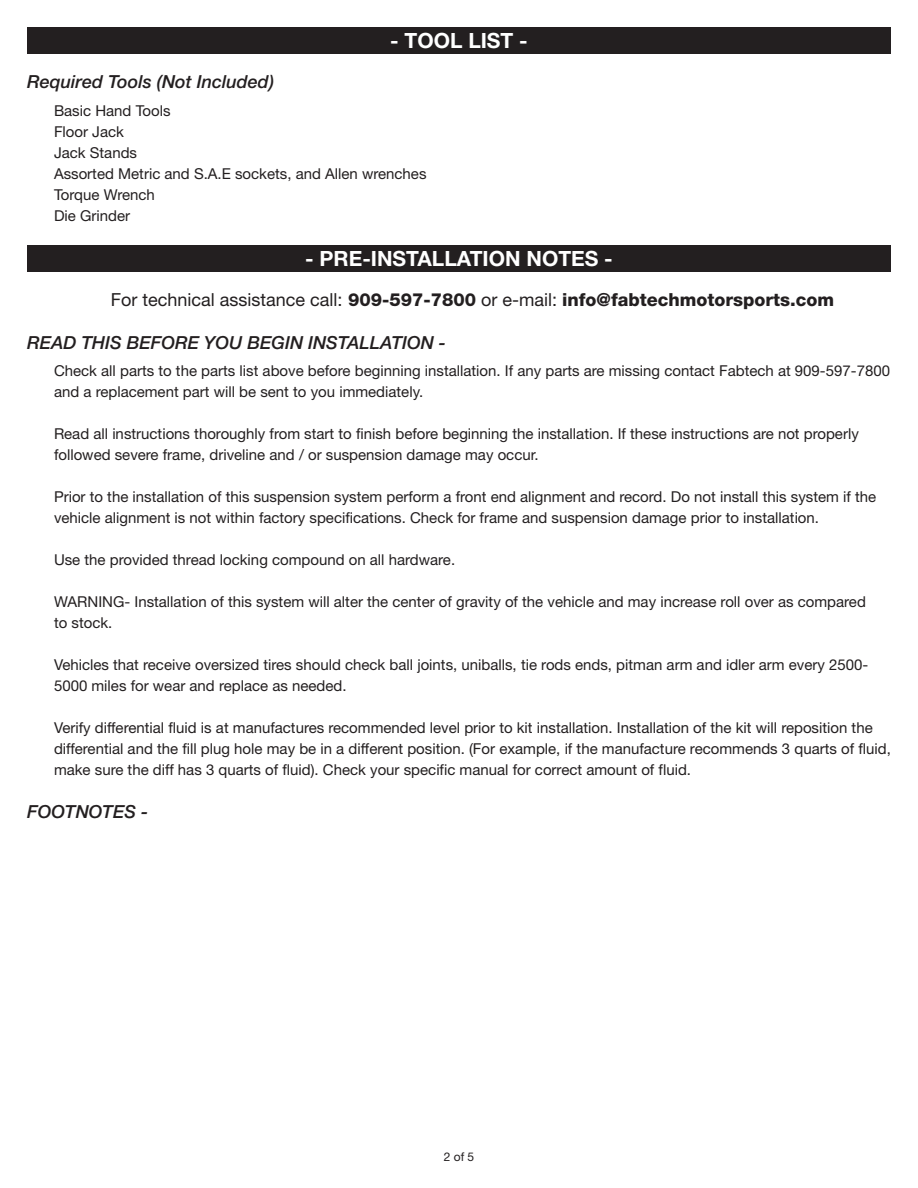
<style>
.page{position:relative;width:918px;height:1188px;background:#fff}
.page>*{position:absolute;margin:0;border:0;box-sizing:border-box;transform-origin:0 0}
.t1{font:700 21px "Helvetica Neue LT Std";color:#fff}
.Copy{font:800 18px "Helvetica Neue LT Std";color:#231f20}
.Instruction_-_Header{font:italic 500 18px "Helvetica Neue LT Std";color:#231f20}
.Copy-2{font:15px/21px "Helvetica Neue LT Std";color:#231f20}
.t2{font:12px "Helvetica Neue LT Std";color:#231f20}
.s1{font-weight:400}
</style>
<div class="page">
<div style="left:27px;top:245px;width:864px;height:27px;background:#231f20"></div>
<div style="left:27px;top:27px;width:864px;height:27px;background:#231f20"></div>
<p class="t1" style="left:390px;top:28px;width:139px">- TOOL LIST -</p>
<p class="Instruction_-_Header" style="left:27px;top:71px;width:249px">Required Tools (Not Included)</p>
<p class="Copy-2" style="left:54px;top:100px;width:118px">Basic Hand Tools</p>
<p class="Copy-2" style="left:54px;top:121px;width:72px">Floor Jack</p>
<p class="Copy-2" style="left:54px;top:142px;width:85px">Jack Stands</p>
<p class="Copy-2" style="left:54px;top:163px;width:374px">Assorted Metric and S.A.E sockets, and Allen wrenches</p>
<p class="Copy-2" style="left:54px;top:184px;width:102px">Torque Wrench</p>
<p class="Copy-2" style="left:54px;top:205px;width:78px">Die Grinder</p>
<p class="t1" style="left:305px;top:245px;width:309px">- PRE-INSTALLATION NOTES -</p>
<p class="Copy" style="left:111px;top:289px;width:725px"><span class="s1">For technical assistance call:</span> 909-597-7800 <span class="s1">or e-mail:</span> info@fabtechmotorsports.com</p>
<p class="Instruction_-_Header" style="left:27px;top:332px;width:420px">READ THIS BEFORE YOU BEGIN INSTALLATION -</p>
<p class="Copy-2" style="left:54px;top:360px;width:838px">Check all parts to the parts list above before beginning installation. If any parts are missing contact Fabtech at 909-597-7800 and a replacement part will be sent to you immediately.</p>
<p class="Copy-2" style="left:54px;top:423px;width:806px">Read all instructions thoroughly from start to finish before beginning the installation. If these instructions are not properly followed severe frame, driveline and / or suspension damage may occur.</p>
<p class="Copy-2" style="left:54px;top:486px;width:824px">Prior to the installation of this suspension system perform a front end alignment and record. Do not install this system if the vehicle alignment is not within factory specifications. Check for frame and suspension damage prior to installation.</p>
<p class="Copy-2" style="left:54px;top:549px;width:403px">Use the provided thread locking compound on all hardware.</p>
<p class="Copy-2" style="left:54px;top:591px;width:813px">WARNING- Installation of this system will alter the center of gravity of the vehicle and may increase roll over as compared to stock.</p>
<p class="Copy-2" style="left:54px;top:654px;width:816px">Vehicles that receive oversized tires should check ball joints, uniballs, tie rods ends, pitman arm and idler arm every 2500-<br>5000 miles for wear and replace as needed.</p>
<p class="Copy-2" style="left:54px;top:717px;width:838px">Verify differential fluid is at manufactures recommended level prior to kit installation. Installation of the kit will reposition the differential and the fill plug hole may be in a different position. (For example, if the manufacture recommends 3 quarts of fluid, make sure the diff has 3 quarts of fluid). Check your specific manual for correct amount of fluid.</p>
<p class="Instruction_-_Header" style="left:27px;top:801px;width:123px">FOOTNOTES -</p>
<p class="t2" style="left:444px;top:1150px;width:32px">2 of 5</p>
</div>
